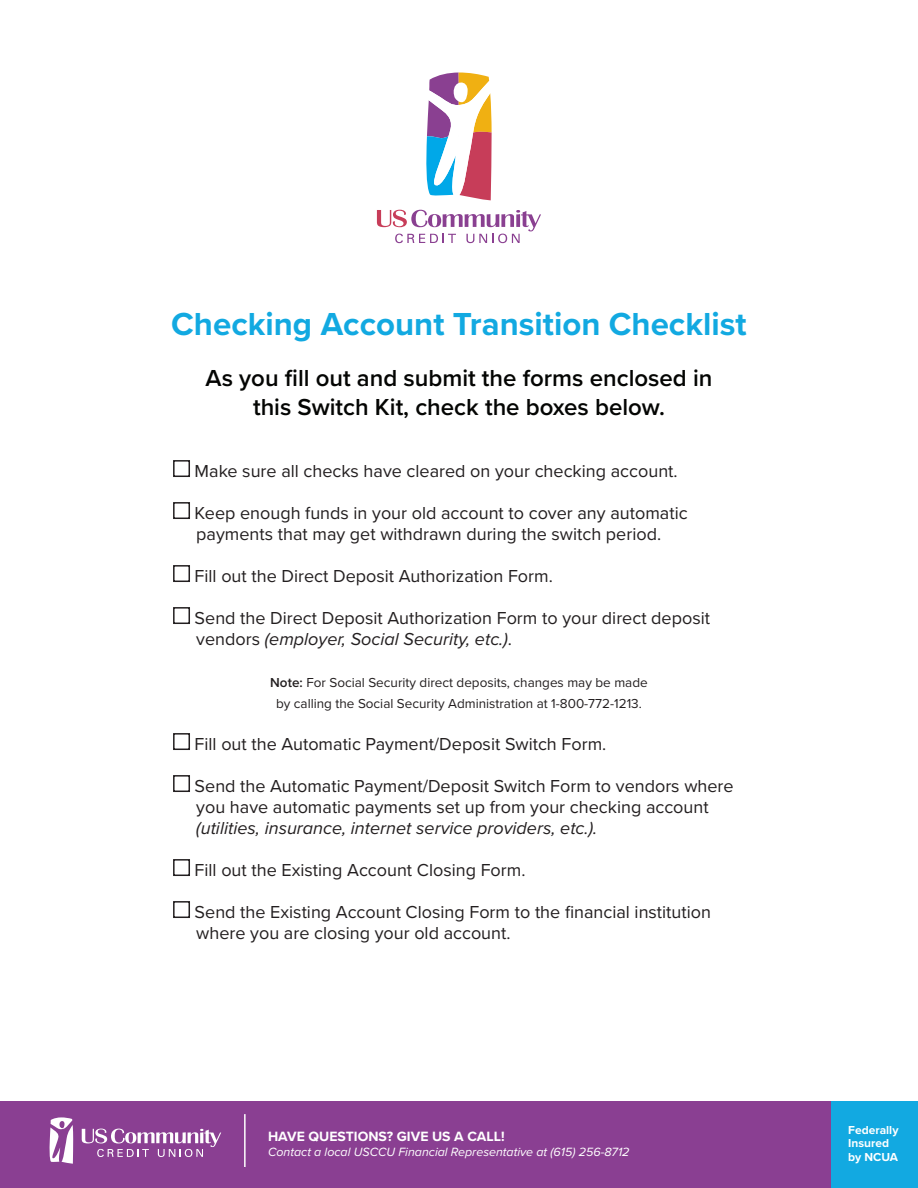
<style>
.page{position:relative;width:918px;height:1188px;background:#fff}
.page>*{position:absolute;margin:0;border:0;box-sizing:border-box;transform-origin:0 0}
.t1{font:700 33px "Proxima Nova";color:#12a9e1}
.t2{font:600 24px/28.8px "Proxima Nova";color:#040503;text-align:center}
.t3{font:18px "Proxima Nova";color:#231f20}
.t4{font:italic 18px "Proxima Nova";color:#231f20}
.t5{font:700 13.95px "Proxima Nova";color:#fff}
.t6{font:13.5px "Proxima Nova";color:#231f20}
.t7{font:italic 12.45px "Proxima Nova";color:#fff}
.t8{font:700 12px/13.5px "Proxima Nova";color:#fff}
.s1{font-style:normal}
.s2{font-weight:600}
</style>
<div class="page">
<div style="left:0;top:1101px;width:918px;height:87px;background:#8a3f92"></div>
<div style="left:832px;top:1101px;width:86px;height:87px;background:#12a9e1"></div>
<hr style="left:244px;top:1114px;width:2px;height:53px;background:#fff">
<svg style="left:82px;top:1129px;width:139px;height:28px"></svg>
<svg style="left:49px;top:1117px;width:24px;height:47px"></svg>
<div style="left:173px;top:460px;width:17px;height:17px;border:2px solid #231f20"></div>
<div style="left:173px;top:502px;width:17px;height:17px;border:2px solid #231f20"></div>
<div style="left:173px;top:565px;width:17px;height:17px;border:2px solid #231f20"></div>
<div style="left:173px;top:607px;width:17px;height:17px;border:2px solid #231f20"></div>
<div style="left:173px;top:733px;width:17px;height:17px;border:2px solid #231f20"></div>
<div style="left:173px;top:775px;width:17px;height:17px;border:2px solid #231f20"></div>
<div style="left:173px;top:859px;width:17px;height:17px;border:2px solid #231f20"></div>
<div style="left:173px;top:901px;width:17px;height:17px;border:2px solid #231f20"></div>
<svg style="left:426px;top:72px;width:66px;height:128px"></svg>
<svg style="left:377px;top:210px;width:164px;height:33px"></svg>
<p class="t1" style="left:171px;top:300px;width:577px">Checking Account Transition Checklist</p>
<p class="t2" style="left:206px;top:363px;width:508px">As you fill out and submit the forms enclosed in this Switch Kit, check the boxes below.</p>
<p class="t3" style="left:195px;top:458px;width:485px">Make sure all checks have cleared on your checking account.</p>
<p class="t3" style="left:195px;top:500px;width:494px">Keep enough funds in your old account to cover any automatic</p>
<p class="t3" style="left:196px;top:521px;width:466px">payments that may get withdrawn during the switch period.</p>
<p class="t3" style="left:195px;top:563px;width:360px">Fill out the Direct Deposit Authorization Form.</p>
<p class="t3" style="left:195px;top:605px;width:517px">Send the Direct Deposit Authorization Form to your direct deposit</p>
<p class="t4" style="left:196px;top:626px;width:317px"><span class="s1">vendors</span> (employer, Social Security, etc.)<span class="s1">.</span></p>
<p class="t6" style="left:270px;top:672px;width:379px"><span class="s2">Note:</span> For Social Security direct deposits, changes may be made</p>
<p class="t6" style="left:276px;top:693px;width:367px">by calling the Social Security Administration at 1-800-772-1213.</p>
<p class="t3" style="left:195px;top:731px;width:413px">Fill out the Automatic Payment/Deposit Switch Form.</p>
<p class="t3" style="left:195px;top:773px;width:541px">Send the Automatic Payment/Deposit Switch Form to vendors where</p>
<p class="t3" style="left:196px;top:794px;width:514px">you have automatic payments set up from your checking account</p>
<p class="t4" style="left:196px;top:815px;width:403px">(utilities, insurance, internet service providers, etc.).</p>
<p class="t3" style="left:195px;top:857px;width:332px">Fill out the Existing Account Closing Form.</p>
<p class="t3" style="left:195px;top:899px;width:518px">Send the Existing Account Closing Form to the financial institution</p>
<p class="t3" style="left:196px;top:920px;width:316px">where you are closing your old account.</p>
<p class="t5" style="left:268px;top:1126px;width:238px">HAVE QUESTIONS? GIVE US A CALL!</p>
<p class="t7" style="left:268px;top:1143px;width:363px">Contact a local USCCU Financial Representative at (615) 256-8712</p>
<p class="t8" style="left:848px;top:1123px;width:52px">Federally<br>Insured by NCUA</p>
</div>
